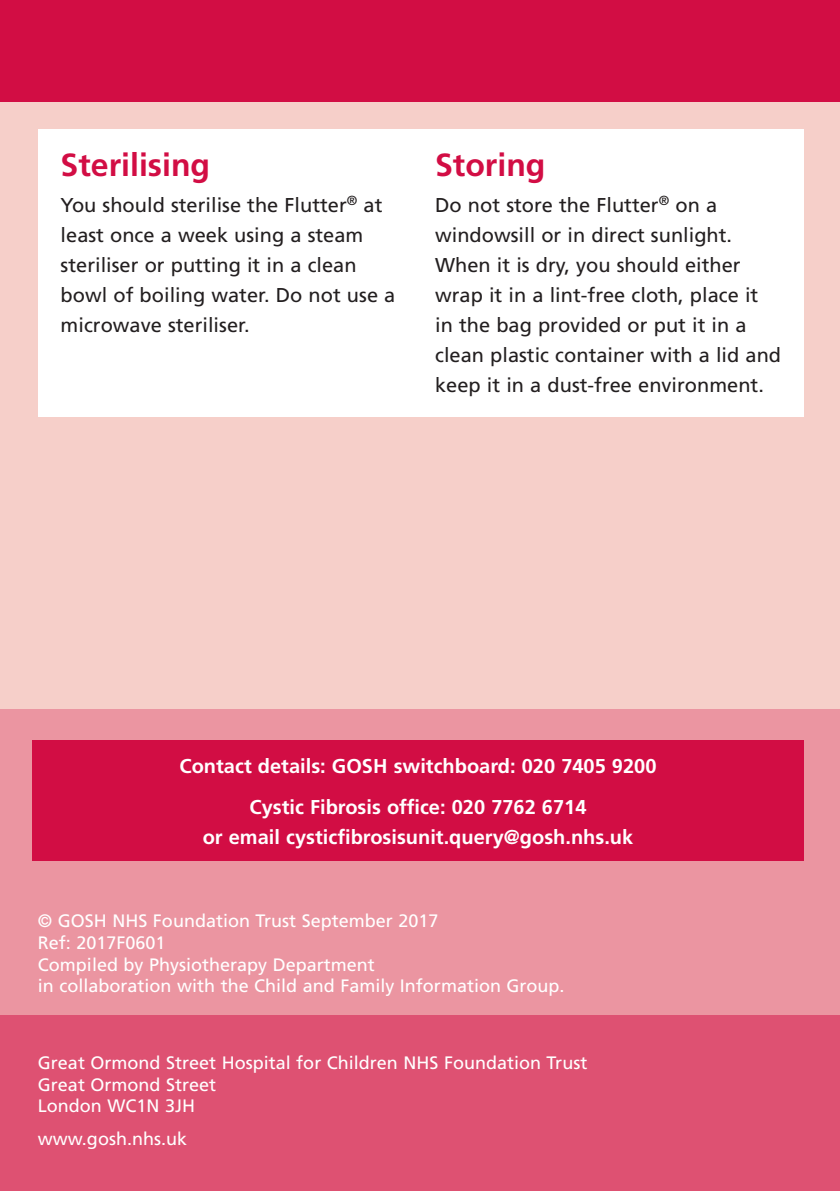
<style>
.page{position:relative;width:840px;height:1191px;background:#fff}
.page>*{position:absolute;margin:0;border:0;box-sizing:border-box;transform-origin:0 0}
.t1{font:700 32px "Frutiger";color:#d20d44}
.t2{font:20px/30px "Frutiger";color:#231f20}
.t3{font:700 20px/41.4px "Frutiger";color:#fff;text-align:center}
.t4{font:18px/21.6px "Frutiger";color:#fff}
</style>
<div class="page">
<div style="left:0;top:0;width:839px;height:1191px;background:#f6cfc9"></div>
<div style="left:0;top:709px;width:839px;height:482px;background:#eb95a1"></div>
<div style="left:0;top:1015px;width:839px;height:176px;background:#de5172"></div>
<div style="left:0;top:0;width:839px;height:101px;background:#d20d44"></div>
<div style="left:32px;top:740px;width:771px;height:121px;background:#d20d44"></div>
<div style="left:38px;top:129px;width:765px;height:287px;background:#fff"></div>
<h1 class="t1" style="left:61px;top:146px;width:151px">Sterilising</h1>
<p class="t2" style="left:61px;top:190px;width:336px">You should sterilise the Flutter<sup>®</sup> at least once a week using a steam steriliser or putting it in a clean bowl of boiling water. Do not use a microwave steriliser.</p>
<h1 class="t1" style="left:435px;top:146px;width:112px">Storing</h1>
<p class="t2" style="left:435px;top:190px;width:347px">Do not store the Flutter<sup>®</sup> on a windowsill or in direct sunlight.<br>When it is dry, you should either wrap it in a lint-free cloth, place it in the bag provided or put it in a clean plastic container with a lid and keep it in a dust-free environment.</p>
<p class="t3" style="left:179px;top:745px;width:478px">Contact details: GOSH switchboard: 020 7405 9200<br>Cystic Fibrosis office: 020 7762 6714</p>
<p class="t3" style="left:202px;top:816px;width:432px">or email cysticfibrosisunit.query@gosh.nhs.uk</p>
<p class="t4" style="left:38px;top:910px;width:528px">© GOSH NHS Foundation Trust September 2017<br>Ref: 2017F0601<br>Compiled by Physiotherapy Department<br>in collaboration with the Child and Family Information Group.</p>
<p class="t4" style="left:38px;top:1051px;width:550px">Great Ormond Street Hospital for Children NHS Foundation Trust<br>Great Ormond Street<br>London WC1N 3JH</p>
<p class="t4" style="left:38px;top:1128px;width:151px">www.gosh.nhs.uk</p>
</div>
